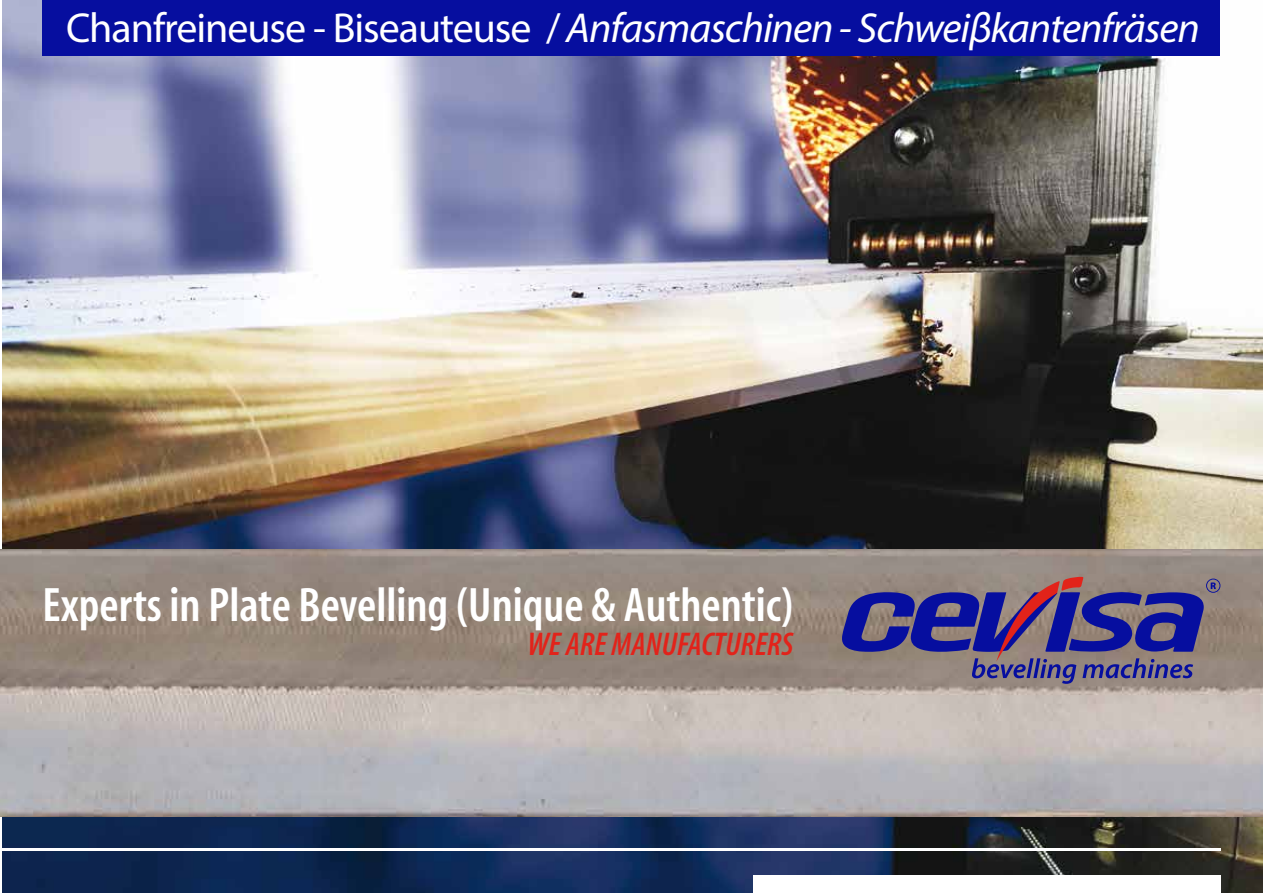
<style>
.page{position:relative;width:1263px;height:893px;background:#fff}
.page>*{position:absolute;margin:0;border:0;box-sizing:border-box;transform-origin:0 0}
.t1{font:600 condensed 48.75px "Myriad";color:#fff}
.t2{font:italic 42px "Myriad Pro";letter-spacing:-.025em;color:#fff}
.t3{font:italic 600 condensed 33px "Myriad";color:#e2231a}
.s1{font-style:normal}
</style>
<div class="page">
<img style="left:2px;top:0;width:1261px;height:893px">
<div style="left:43px;top:0;width:1177px;height:55px;background:#060e9f"></div>
<img style="left:0;top:550px;width:1263px;height:266px">
<svg style="left:841px;top:577px;width:379px;height:107px;background:#665a85"></svg>
<div style="left:753px;top:876px;width:467px;height:17px;background:#fff"></div>
<hr style="left:0;top:848px;width:1220px;height:2px;background:#fff">
<p class="t2" style="left:66px;top:2px;width:1135px"><span class="s1">Chanfreineuse - Biseauteuse /</span> Anfasmaschinen - Schweiβkantenfräsen</p>
<p class="t1" style="left:43px;top:581px;width:752px">Experts in Plate Bevelling (Unique &amp; Authentic)</p>
<p class="t3" style="left:527px;top:628px;width:268px">WE ARE MANUFACTURERS</p>
</div>
